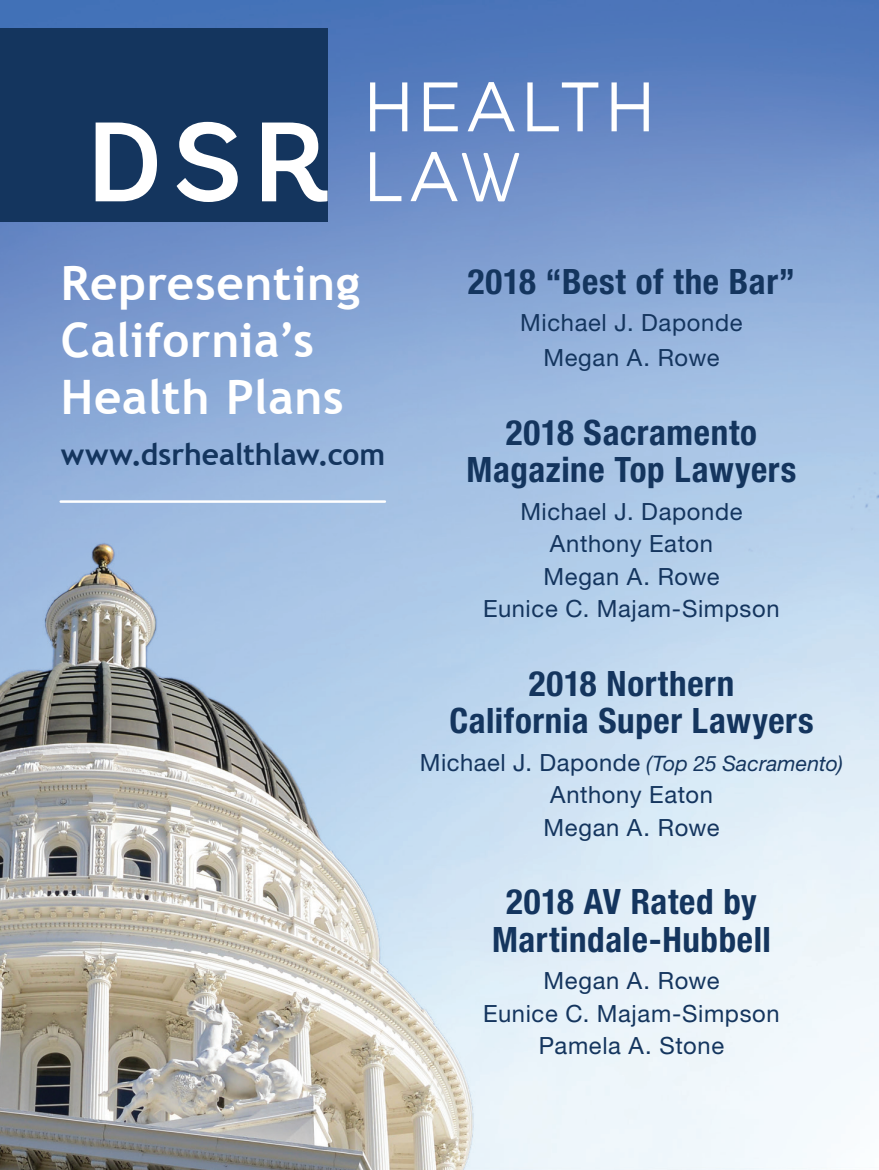
<style>
.page{position:relative;width:879px;height:1170px;background:#fff}
.page>*{position:absolute;margin:0;border:0;box-sizing:border-box;transform-origin:0 0}
.t1{font:700 47.5px/57px "Trebuchet MS";letter-spacing:.015em;color:#fff}
.t2{font:700 condensed 35px/37.5px "Helvetica Neue LT Std";letter-spacing:.02em;color:#14355e;text-align:center}
.t3{font:700 30px "Trebuchet MS";letter-spacing:-.005em;color:#14355e}
.t4{font:23.75px/32.5px "Helvetica Neue LT Std";letter-spacing:.025em;color:#14355e;text-align:center}
.t5{font:italic 21.25px "Helvetica Neue LT Std";letter-spacing:.005em;color:#14355e}
.s1{font-style:normal;font-size:23.75px}
</style>
<div class="page">
<img style="left:0;top:0;width:878px;height:1170px">
<hr style="left:61px;top:500px;width:324px;height:3px;background:#fff">
<div style="left:0;top:29px;width:327px;height:193px;background:#14355e"></div>
<svg style="left:96px;top:123px;width:61px;height:78px"></svg>
<svg style="left:176px;top:122px;width:62px;height:80px"></svg>
<svg style="left:262px;top:123px;width:65px;height:79px"></svg>
<svg style="left:370px;top:82px;width:37px;height:49px"></svg>
<svg style="left:424px;top:82px;width:33px;height:49px"></svg>
<svg style="left:467px;top:82px;width:48px;height:49px"></svg>
<svg style="left:527px;top:82px;width:71px;height:49px"></svg>
<svg style="left:611px;top:82px;width:37px;height:49px"></svg>
<svg style="left:370px;top:152px;width:31px;height:49px"></svg>
<svg style="left:410px;top:152px;width:109px;height:49px"></svg>
<h1 class="t1" style="left:61px;top:254px;width:301px">Representing<br>California’s<br>Health Plans</h1>
<p class="t3" style="left:61px;top:436px;width:326px">www.dsrhealthlaw.com</p>
<h2 class="t2" style="left:468px;top:262px;width:328px">2018 “Best of the Bar”</h2>
<p class="t4" style="left:520px;top:305px;width:224px;line-height:35px">Michael J. Daponde<br>Megan A. Rowe</p>
<h2 class="t2" style="left:466px;top:413px;width:331px">2018 Sacramento<br>Magazine Top Lawyers</h2>
<p class="t4" style="left:483px;top:495px;width:298px">Michael J. Daponde<br>Anthony Eaton<br>Megan A. Rowe<br>Eunice C. Majam-Simpson</p>
<h2 class="t2" style="left:449px;top:664px;width:365px">2018 Northern<br>California Super Lawyers</h2>
<p class="t5" style="left:420px;top:750px;width:424px"><span class="s1">Michael J. Daponde</span> (Top 25 Sacramento)</p>
<p class="t4" style="left:543px;top:778px;width:178px;text-align:left">Anthony Eaton<br>Megan A. Rowe</p>
<h2 class="t2" style="left:492px;top:883px;width:280px">2018 AV Rated by<br>Martindale-Hubbell</h2>
<p class="t4" style="left:483px;top:964px;width:298px">Megan A. Rowe<br>Eunice C. Majam-Simpson<br>Pamela A. Stone</p>
</div>
